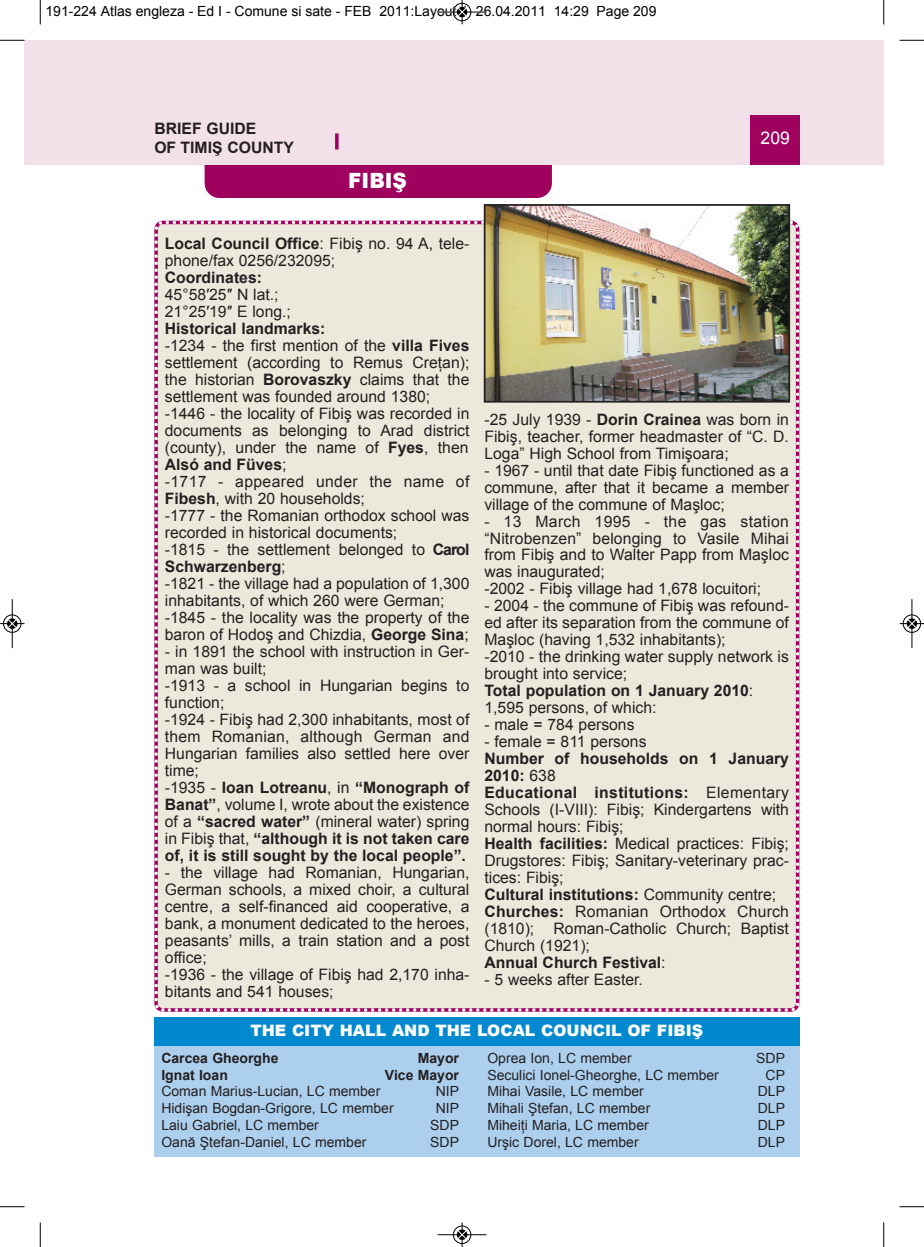
<style>
.page{position:relative;width:924px;height:1247px;background:#fff}
.page>*{position:absolute;margin:0;border:0;box-sizing:border-box;transform-origin:0 0}
.t1{font:900 21px "Arial";color:#fff;scale:.95 1}
.t2{font:17.5px "Arial";color:#fff}
.t3{font:15.75px/17px "Arial";color:#231f20}
.t4{font:900 15.75px "Arial";color:#fff}
.t5{font:700 15.75px/18.9px "Arial";color:#231f20}
.t6{font:14px "Arial";color:#231f20}
.t7{font:14px "Arial";color:#000}
.t8{font:700 14px "Arial";color:#231f20}
.s1{font-weight:700}
</style>
<div class="page">
<div style="left:24px;top:40px;width:16px;height:124px;background:#f3e1e9"></div>
<div style="left:205px;top:135px;width:347px;height:63px;background:#9e015e;border-radius:15px"></div>
<div style="left:40px;top:40px;width:844px;height:124px;background:#f3e1e9"></div>
<div style="left:750px;top:115px;width:50px;height:49px;background:#9e015e"></div>
<svg style="left:335px;top:133px;width:4px;height:16px"></svg>
<div style="left:154px;top:218px;width:646px;height:794px;background:#ece9dc"></div>
<svg style="left:161px;top:1008px;width:4px;height:3px"></svg>
<div style="left:154px;top:1045px;width:645px;height:111px;background:#accfed"></div>
<div style="left:154px;top:1017px;width:645px;height:28px;background:#0089cf"></div>
<img style="left:487px;top:207px;width:300px;height:192px">
<div style="left:484px;top:204px;width:306px;height:198px;border:2px solid #231f20"></div>
<svg style="left:40px;top:0;width:1px;height:24px"></svg>
<svg style="left:0;top:40px;width:24px;height:1px"></svg>
<svg style="left:883px;top:0;width:1px;height:24px"></svg>
<svg style="left:899px;top:40px;width:25px;height:1px"></svg>
<svg style="left:40px;top:1222px;width:1px;height:24px"></svg>
<svg style="left:0;top:1206px;width:24px;height:1px"></svg>
<svg style="left:883px;top:1222px;width:1px;height:24px"></svg>
<svg style="left:899px;top:1206px;width:25px;height:1px"></svg>
<hr style="left:438px;top:12px;width:48px;height:1px;background:#000">
<div style="left:453px;top:3px;width:18px;height:18px;border:1px solid #000;border-radius:50%"></div>
<svg style="left:458px;top:0;width:8px;height:24px"></svg>
<hr style="left:438px;top:1234px;width:48px;height:1px;background:#000">
<div style="left:453px;top:1225px;width:18px;height:18px;border:1px solid #000;border-radius:50%"></div>
<svg style="left:458px;top:1222px;width:8px;height:24px"></svg>
<div style="left:3px;top:614px;width:19px;height:19px;border:1px solid #fff;border-radius:50%"></div>
<hr style="left:12px;top:599px;width:1px;height:49px;background:#000">
<div style="left:3px;top:614px;width:18px;height:18px;border:1px solid #000;border-radius:50%"></div>
<svg style="left:0;top:619px;width:24px;height:9px"></svg>
<div style="left:902px;top:614px;width:19px;height:19px;border:1px solid #fff;border-radius:50%"></div>
<hr style="left:911px;top:599px;width:1px;height:49px;background:#000">
<div style="left:903px;top:614px;width:18px;height:18px;border:1px solid #000;border-radius:50%"></div>
<svg style="left:900px;top:619px;width:24px;height:9px"></svg>
<p class="t7" style="left:46px;top:3px;width:612px">191-224 Atlas engleza - Ed I - Comune si sate - FEB 2011:Layout 1 26.04.2011 14:29 Page 209</p>
<p class="t5" style="left:154px;top:119px;width:141px">BRIEF GUIDE<br>OF TIMIŞ COUNTY</p>
<h1 class="t1" style="left:348px;top:165px;width:63px">FIBIŞ</h1>
<p class="t2" style="left:760px;top:128px;width:31px">209</p>
<p class="t3" style="left:165px;top:235px;width:306px"><span class="s1">Local Council Office</span>: Fibiş no. 94 A, tele&shy;phone/fax 0256/232095;</p>
<p class="t5" style="left:165px;top:268px;width:99px">Coordinates:</p>
<p class="t3" style="left:165px;top:286px;width:128px">45°58′25″ N lat.;<br>21°25′19″ E long.;</p>
<p class="t3" style="left:165px;top:320px;width:306px"><span class="s1">Historical landmarks:<br></span>-1234 - the first mention of the <span class="s1">villa Fives </span>settlement (according to Remus Creţan); the historian <span class="s1">Borovaszky</span> claims that the settlement was founded around 1380; -1446 - the locality of Fibiş was recorded in documents as belonging to Arad district (county), under the name of <span class="s1">Fyes</span>, then <span class="s1">Alsó and Füves</span>;<br>-1717 - appeared under the name of <span class="s1">Fibesh</span>, with 20 households;<br>-1777 - the Romanian orthodox school was recorded in historical documents;<br>-1815 - the settlement belonged to <span class="s1">Carol Schwarzenberg</span>;<br>-1821 - the village had a population of 1,300 inhabitants, of which 260 were German; -1845 - the locality was the property of the baron of Hodoş and Chizdia, <span class="s1">George Sina</span>;</p>
<p class="t3" style="left:165px;top:643px;width:306px">- in 1891 the school with instruction in Ger&shy;man was built;<br>-1913 - a school in Hungarian begins to function;<br>-1924 - Fibiş had 2,300 inhabitants, most of them Romanian, although German and Hungarian families also settled here over time;<br>-1935 - <span class="s1">Ioan Lotreanu</span>, in <span class="s1">“Monograph of Banat”</span>, volume I, wrote about the existence of a <span class="s1">“sacred water”</span> (mineral water) spring in Fibiş that, <span class="s1">“although it is not taken care of, it is still sought by the local people”.</span></p>
<p class="t3" style="left:165px;top:863px;width:306px">- the village had Romanian, Hungarian, German schools, a mixed choir, a cultural centre, a self-financed aid cooperative, a bank, a monument dedicated to the heroes, peasants’ mills, a train station and a post office;<br>-1936 - the village of Fibiş had 2,170 inha&shy;bitants and 541 houses;</p>
<p class="t3" style="left:484px;top:410px;width:306px;text-align:justify">-25 July 1939 - <span class="s1">Dorin Crainea</span> was born in Fibiş, teacher, former headmaster of “C. D.<br>Loga” High School from Timişoara;</p>
<p class="t3" style="left:484px;top:461px;width:306px;text-align:justify">- 1967 - until that date Fibiş functioned as a commune, after that it became a member village of the commune of Maşloc;</p>
<p class="t3" style="left:484px;top:512px;width:306px">- 13 March 1995 - the gas station “Nitrobenzen” belonging to Vasile Mihai from Fibiş and to Walter Papp from Maşloc was inaugurated;<br>-2002 - Fibiş village had 1,678 locuitori;</p>
<p class="t3" style="left:484px;top:597px;width:306px">- 2004 - the commune of Fibiş was refound&shy;ed after its separation from the commune of Maşloc (having 1,532 inhabitants);<br>-2010 - the drinking water supply network is brought into service;<br><span class="s1">Total population on 1 January 2010</span>:<br>1,595 persons, of which:</p>
<p class="t3" style="left:484px;top:716px;width:152px">- male = 784 persons</p>
<p class="t3" style="left:484px;top:733px;width:164px">- female = 811 persons</p>
<p class="t3" style="left:484px;top:750px;width:306px"><span class="s1">Number of households on 1 January<br>2010:</span> 638<br><span class="s1">Educational institutions:</span> Elementary<br>Schools (I-VIII): Fibiş; Kindergartens with normal hours: Fibiş;<br><span class="s1">Health facilities:</span> Medical practices: Fibiş;<br>Drugstores: Fibiş; Sanitary-veterinary prac&shy;tices: Fibiş;<br><span class="s1">Cultural institutions:</span> Community centre;<br><span class="s1">Churches:</span> Romanian Orthodox Church (1810); Roman-Catholic Church; Baptist<br>Church (1921);<br><span class="s1">Annual Church Festival</span>:</p>
<p class="t3" style="left:484px;top:971px;width:160px">- 5 weeks after Easter.</p>
<p class="t4" style="left:250px;top:1018px;width:454px">THE CITY HALL AND THE LOCAL COUNCIL OF FIBIŞ</p>
<p class="t8" style="left:161px;top:1049px;width:119px">Carcea Gheorghe</p>
<p class="t8" style="left:418px;top:1049px;width:43px">Mayor</p>
<p class="t8" style="left:161px;top:1066px;width:68px">Ignat Ioan</p>
<p class="t8" style="left:385px;top:1066px;width:76px">Vice Mayor</p>
<p class="t6" style="left:161px;top:1083px;width:221px">Coman Marius-Lucian, LC member</p>
<p class="t6" style="left:436px;top:1083px;width:25px">NIP</p>
<p class="t6" style="left:161px;top:1100px;width:234px">Hidişan Bogdan-Grigore, LC member</p>
<p class="t6" style="left:436px;top:1100px;width:25px">NIP</p>
<p class="t6" style="left:161px;top:1117px;width:159px">Laiu Gabriel, LC member</p>
<p class="t6" style="left:430px;top:1117px;width:30px">SDP</p>
<p class="t6" style="left:161px;top:1134px;width:207px">Oană Ştefan-Daniel, LC member</p>
<p class="t6" style="left:430px;top:1134px;width:30px">SDP</p>
<p class="t6" style="left:487px;top:1049px;width:146px">Oprea Ion, LC member</p>
<p class="t6" style="left:756px;top:1049px;width:30px">SDP</p>
<p class="t6" style="left:487px;top:1066px;width:233px">Seculici Ionel-Gheorghe, LC member</p>
<p class="t6" style="left:765px;top:1066px;width:21px">CP</p>
<p class="t6" style="left:487px;top:1083px;width:158px">Mihai Vasile, LC member</p>
<p class="t6" style="left:758px;top:1083px;width:29px">DLP</p>
<p class="t6" style="left:487px;top:1100px;width:165px">Mihali Ştefan, LC member</p>
<p class="t6" style="left:758px;top:1100px;width:29px">DLP</p>
<p class="t6" style="left:487px;top:1117px;width:163px">Miheiţi Maria, LC member</p>
<p class="t6" style="left:758px;top:1117px;width:29px">DLP</p>
<p class="t6" style="left:487px;top:1134px;width:153px">Urşic Dorel, LC member</p>
<p class="t6" style="left:758px;top:1134px;width:29px">DLP</p>
</div>
